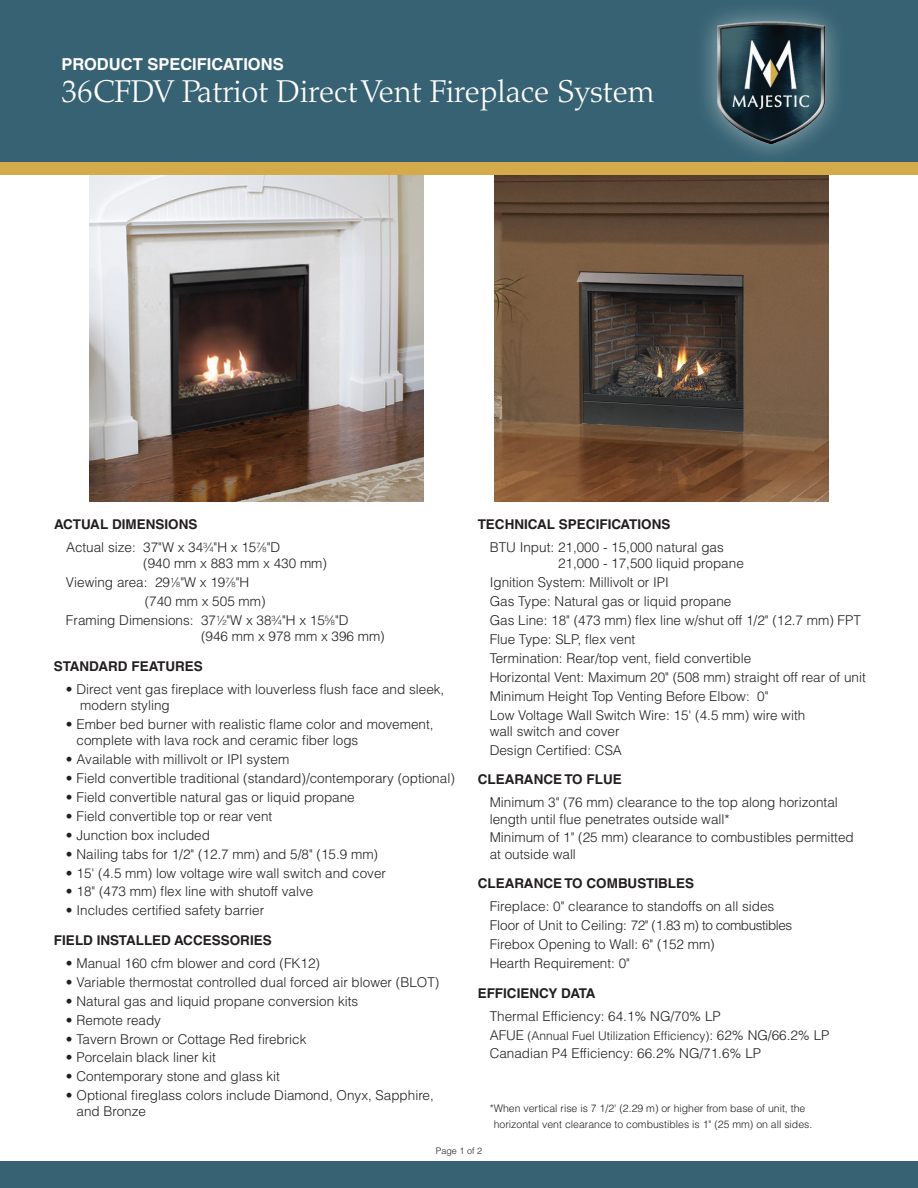
<style>
.page{position:relative;width:918px;height:1188px;background:#fff}
.page>*{position:absolute;margin:0;border:0;box-sizing:border-box;transform-origin:0 0}
.t1{font:300 31.5px "Palatino LT Std";color:#fff}
.t2{font:700 16.5px "Helvetica LT Std";color:#fff}
.t3{font:300 13.5px/18.9px "Helvetica LT Std";color:#231f20}
.t4{font:700 13.5px "Helvetica LT Std";color:#231f20}
.t5{font:300 12px "Helvetica LT Std";color:#231f20}
.t6{font:300 10.5px/16.2px "Helvetica LT Std";color:#231f20}
.t7{font:300 9px "Helvetica LT Std";color:#231f20}
.s1{font-weight:700}
.s2{font-size:7.35px}
.s3{font-size:13.5px}
</style>
<div class="page">
<img style="left:89px;top:175px;width:335px;height:326px">
<img style="left:494px;top:175px;width:335px;height:326px">
<div style="left:0;top:0;width:918px;height:162px;background:#366273"></div>
<div style="left:693px;top:0;width:156px;height:166px;background:#fff;opacity:.5"></div>
<img style="left:693px;top:18px;width:156px;height:128px">
<div style="left:0;top:162px;width:918px;height:13px;background:#d3ab4a"></div>
<div style="left:0;top:1162px;width:918px;height:26px;background:#366273"></div>
<p class="t2" style="left:62px;top:54px;width:224px">PRODUCT SPECIFICATIONS</p>
<h1 class="t1" style="left:62px;top:73px;width:595px">36CFDV Patriot Direct Vent Fireplace System</h1>
<p class="t3" style="left:66px;top:513px;width:216px;line-height:23px;text-indent:-12px"><span class="s1">ACTUAL DIMENSIONS<br></span>Actual size: 37"W x 34<sup>3</sup>⁄<span class="s2">4</span>"H x 15<sup>7</sup>⁄<span class="s2">8</span>"D</p>
<p class="t3" style="left:143px;top:554px;width:185px">(940 mm x 883 mm x 430 mm)</p>
<p class="t3" style="left:66px;top:573px;width:185px">Viewing area: 29<sup>1</sup>⁄<span class="s2">8</span>"W x 19<sup>7</sup>⁄<span class="s2">8</span>"H</p>
<p class="t3" style="left:145px;top:592px;width:122px">(740 mm x 505 mm)</p>
<p class="t3" style="left:66px;top:611px;width:284px">Framing Dimensions: 37<sup>1</sup>⁄<span class="s2">2</span>"W x 38<sup>3</sup>⁄<span class="s2">4</span>"H x 15<sup>5</sup>⁄<span class="s2">8</span>"D</p>
<p class="t3" style="left:201px;top:627px;width:185px">(946 mm x 978 mm x 396 mm)</p>
<p class="t4" style="left:54px;top:658px;width:150px">STANDARD FEATURES</p>
<p class="t3" style="left:80px;top:681px;width:366px;line-height:16.2px;text-indent:-14px">• Direct vent gas fireplace with louverless flush face and sleek, modern styling</p>
<p class="t3" style="left:77px;top:716px;width:359px;line-height:16.2px;text-indent:-11px">• Ember bed burner with realistic flame color and movement, complete with lava rock and ceramic fiber logs</p>
<p class="t3" style="left:66px;top:750px;width:225px">• Available with millivolt or IPI system</p>
<p class="t3" style="left:66px;top:769px;width:390px">• Field convertible traditional (standard)/contemporary (optional)</p>
<p class="t3" style="left:66px;top:788px;width:290px">• Field convertible natural gas or liquid propane</p>
<p class="t3" style="left:66px;top:806px;width:208px">• Field convertible top or rear vent</p>
<p class="t3" style="left:66px;top:825px;width:146px">• Junction box included</p>
<p class="t3" style="left:66px;top:844px;width:314px">• Nailing tabs for 1/2" (12.7 mm) and 5/8" (15.9 mm)</p>
<p class="t3" style="left:66px;top:863px;width:322px">• 15' (4.5 mm) low voltage wire wall switch and cover</p>
<p class="t3" style="left:66px;top:882px;width:249px">• 18" (473 mm) flex line with shutoff valve</p>
<p class="t3" style="left:66px;top:901px;width:200px">• Includes certified safety barrier</p>
<p class="t4" style="left:54px;top:932px;width:219px">FIELD INSTALLED ACCESSORIES</p>
<p class="t3" style="left:66px;top:954px;width:256px">• Manual 160 cfm blower and cord (FK12)</p>
<p class="t3" style="left:66px;top:972px;width:375px">• Variable thermostat controlled dual forced air blower (BLOT)</p>
<p class="t3" style="left:66px;top:991px;width:294px">• Natural gas and liquid propane conversion kits</p>
<p class="t3" style="left:66px;top:1010px;width:97px">• Remote ready</p>
<p class="t3" style="left:66px;top:1029px;width:242px">• Tavern Brown or Cottage Red firebrick</p>
<p class="t3" style="left:66px;top:1048px;width:151px">• Porcelain black liner kit</p>
<p class="t3" style="left:66px;top:1067px;width:216px">• Contemporary stone and glass kit</p>
<p class="t3" style="left:77px;top:1087px;width:359px;line-height:16.2px;text-indent:-11px">• Optional fireglass colors include Diamond, Onyx, Sapphire, and Bronze</p>
<p class="t7" style="left:436px;top:1145px;width:48px">Page 1 of 2</p>
<p class="t4" style="left:478px;top:516px;width:194px">TECHNICAL SPECIFICATIONS</p>
<p class="t3" style="left:558px;top:539px;width:187px;line-height:16.2px;text-indent:-68px">BTU Input: 21,000 - 15,000 natural gas<br>21,000 - 17,500 liquid propane</p>
<p class="t3" style="left:490px;top:573px;width:378px">Ignition System: Millivolt or IPI<br>Gas Type: Natural gas or liquid propane<br>Gas Line: 18" (473 mm) flex line w/shut off 1/2" (12.7 mm) FPT Flue Type: SLP, flex vent<br>Termination: Rear/top vent, field convertible<br>Horizontal Vent: Maximum 20" (508 mm) straight off rear of unit Minimum Height Top Venting Before Elbow: 0"<br>Low Voltage Wall Switch Wire: 15' (4.5 mm) wire with</p>
<p class="t3" style="left:490px;top:721px;width:134px">wall switch and cover<br>Design Certified: CSA</p>
<p class="t4" style="left:478px;top:771px;width:146px">CLEARANCE TO FLUE</p>
<p class="t3" style="left:490px;top:794px;width:350px;line-height:16.2px">Minimum 3" (76 mm) clearance to the top along horizontal length until flue penetrates outside wall*</p>
<p class="t3" style="left:490px;top:829px;width:366px;line-height:16.2px">Minimum of 1" (25 mm) clearance to combustibles permitted at outside wall</p>
<p class="t4" style="left:478px;top:875px;width:218px">CLEARANCE TO COMBUSTIBLES</p>
<p class="t3" style="left:490px;top:897px;width:304px">Fireplace: 0" clearance to standoffs on all sides Floor of Unit to Ceiling: 72" (1.83 m) to combustibles Firebox Opening to Wall: 6" (152 mm)<br>Hearth Requirement: 0"</p>
<p class="t4" style="left:478px;top:985px;width:119px">EFFICIENCY DATA</p>
<p class="t3" style="left:490px;top:1006px;width:233px">Thermal Efficiency: 64.1% NG/70% LP</p>
<p class="t5" style="left:490px;top:1028px;width:341px"><span class="s3">AFUE</span> (Annual Fuel Utilization Efficiency)<span class="s3">: 62% NG/66.2% LP</span></p>
<p class="t3" style="left:490px;top:1044px;width:273px">Canadian P4 Efficiency: 66.2% NG/71.6% LP</p>
<p class="t6" style="left:494px;top:1100px;width:320px;text-indent:-4px">*When vertical rise is 7 1/2' (2.29 m) or higher from base of unit, the horizontal vent clearance to combustibles is 1" (25 mm) on all sides.</p>
</div>
